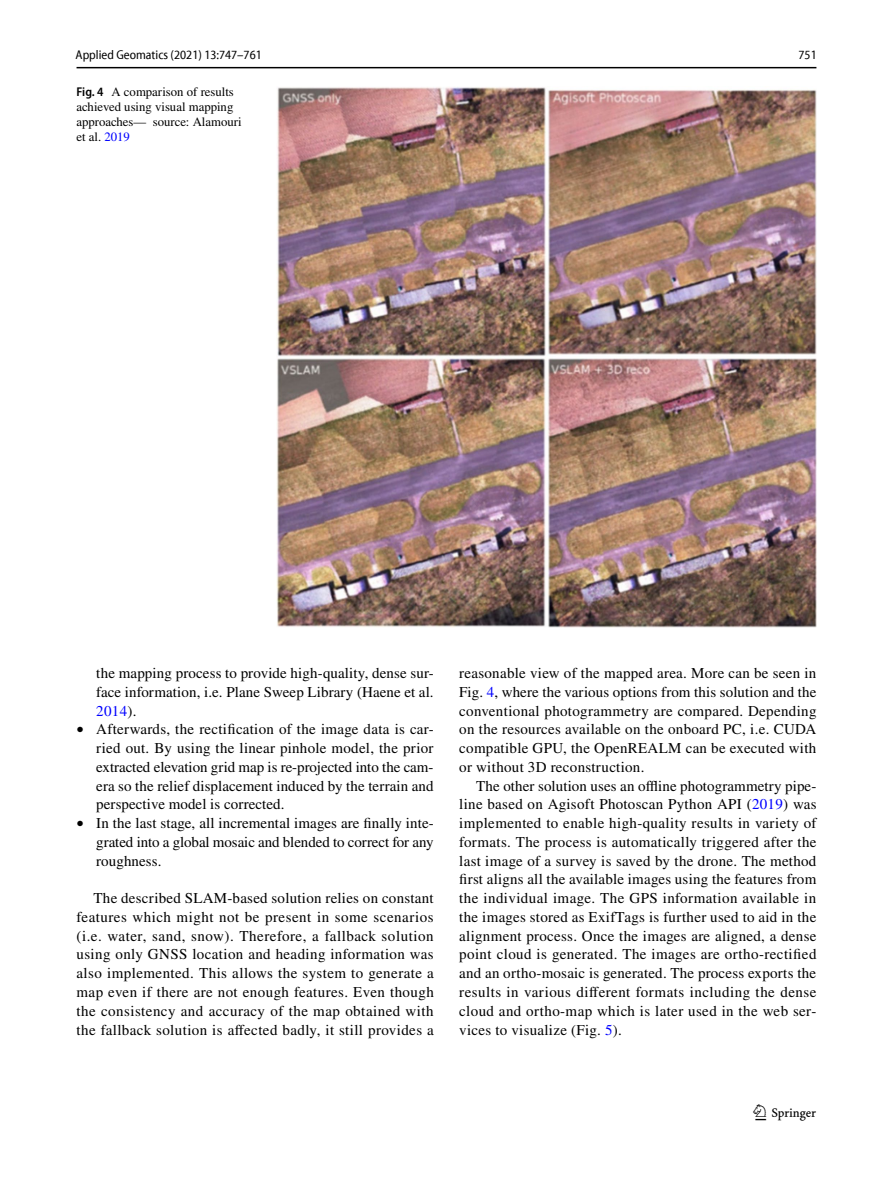
<style>
.page{position:relative;width:893px;height:1187px;background:#fff}
.page>*{position:absolute;margin:0;border:0;box-sizing:border-box;transform-origin:0 0}
.t1{font:22.5px "Springnew Regular 3";color:#000}
.t2{font:15px/18.8px "STIX";letter-spacing:.01em;color:#000;text-align:justify}
.t3{font:12.75px/15px "STIX";color:#000}
.t4{font:semi-condensed 12.75px "Myriad Pro Unic";color:#000}
.s1{font-family:"Myriad Pro";font-weight:600;font-stretch:semi-condensed}
.s2{color:#00f}
.s3{font-size:14.1px}
</style>
<div class="page">
<hr style="left:77px;top:67px;width:739px;height:1px;background:#000">
<img style="left:276px;top:87px;width:540px;height:540px">
<p class="t4" style="left:76px;top:50px;width:188px">Applied Geomatics (2021) 13:747–761</p>
<p class="t4" style="left:799px;top:50px;width:20px">751</p>
<p class="t3" style="left:77px;top:85px;width:167px"><span class="s1">Fig. 4</span> A comparison of results achieved using visual mapping approaches— source: Alamouri et al. <span class="s2">2019</span></p>
<p class="t2" style="left:96px;top:664px;width:339px">the mapping process to provide high-quality, dense sur&shy;face information, i.e. Plane Sweep Library (Haene et al.<br><span class="s2">2014</span>).</p>
<p class="t2" style="left:96px;top:721px;width:339px;text-indent:-20px"><span class="s3">•</span> Afterwards, the rectification of the image data is car&shy;ried out. By using the linear pinhole model, the prior extracted elevation grid map is re-projected into the cam&shy;era so the relief displacement induced by the terrain and perspective model is corrected.</p>
<p class="t2" style="left:96px;top:814px;width:339px;text-indent:-20px"><span class="s3">•</span> In the last stage, all incremental images are finally inte&shy;grated into a global mosaic and blended to correct for any roughness.</p>
<p class="t2" style="left:77px;top:889px;width:359px;text-indent:17px">The described SLAM-based solution relies on constant features which might not be present in some scenarios (i.e. water, sand, snow). Therefore, a fallback solution using only GNSS location and heading information was also implemented. This allows the system to generate a map even if there are not enough features. Even though the consistency and accuracy of the map obtained with the fallback solution is affected badly, it still provides a</p>
<p class="t2" style="left:459px;top:664px;width:359px">reasonable view of the mapped area. More can be seen in Fig. <span class="s2">4</span>, where the various options from this solution and the conventional photogrammetry are compared. Depending on the resources available on the onboard PC, i.e. CUDA compatible GPU, the OpenREALM can be executed with or without 3D reconstruction.</p>
<p class="t2" style="left:459px;top:777px;width:359px;text-indent:17px">The other solution uses an offline photogrammetry pipe&shy;line based on Agisoft Photoscan Python API (<span class="s2">2019</span>) was implemented to enable high-quality results in variety of formats. The process is automatically triggered after the last image of a survey is saved by the drone. The method first aligns all the available images using the features from the individual image. The GPS information available in the images stored as ExifTags is further used to aid in the alignment process. Once the images are aligned, a dense point cloud is generated. The images are ortho-rectified and an ortho-mosaic is generated. The process exports the results in various different formats including the dense cloud and ortho-map which is later used in the web ser&shy;vices to visualize (Fig. <span class="s2">5</span>).</p>
<h1 class="t1" style="left:755px;top:1104px;width:62px">1 3</h1>
</div>
